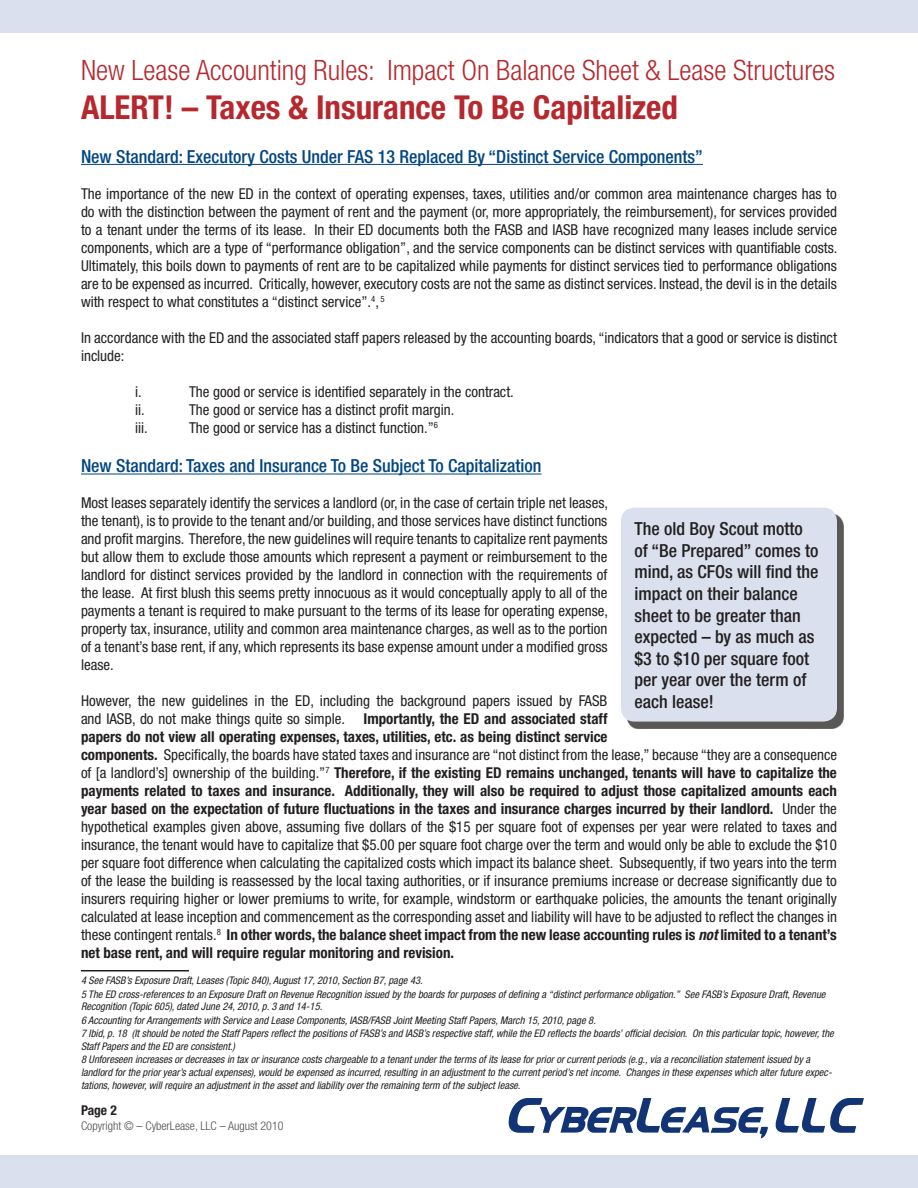
<style>
.page{position:relative;width:918px;height:1188px;background:#fff}
.page>*{position:absolute;margin:0;border:0;box-sizing:border-box;transform-origin:0 0}
.t1{font:700 condensed 33px "Helvetica Neue";color:#b6282e}
.t2{font:300 condensed 28.2px "Helvetica Neue";color:#b6282e}
.t3{font:500 condensed 18px/21.6px "Helvetica Neue";color:#231f20}
.t4{font:500 condensed 18px "Helvetica Neue";color:#004583}
.t5{font:condensed 15px/18px "Helvetica Neue";color:#231f20;text-align:justify}
.t6{font:700 condensed 13.5px "Helvetica Neue";color:#231f20}
.t7{font:300 condensed 12px "Helvetica Neue";color:#4b4c4d}
.t8{font:italic condensed 10.5px/12.6px "Helvetica Neue";color:#231f20}
.s1{font-weight:700}
.s2{font-weight:700;font-style:italic}
</style>
<div class="page">
<svg style="left:775px;top:1098px;width:89px;height:35px"></svg>
<svg style="left:508px;top:1098px;width:260px;height:40px"></svg>
<div style="left:0;top:0;width:918px;height:32px;background:#dae0ed"></div>
<div style="left:0;top:1156px;width:918px;height:32px;background:#dae0ed"></div>
<hr style="left:81px;top:164px;width:622px;height:1px;background:#004583">
<hr style="left:81px;top:474px;width:461px;height:1px;background:#004583">
<hr style="left:81px;top:970px;width:108px;height:1px;background:#231f20">
<div style="left:627px;top:514px;width:217px;height:214px;background:#5a5757"></div>
<div style="left:621px;top:508px;width:216px;height:214px;background:#dae0ed;border-radius:14px"></div>
<h2 class="t2" style="left:81px;top:53px;width:756px">New Lease Accounting Rules: Impact On Balance Sheet &amp; Lease Structures</h2>
<h1 class="t1" style="left:81px;top:87px;width:599px">ALERT! – Taxes &amp; Insurance To Be Capitalized</h1>
<p class="t4" style="left:81px;top:145px;width:623px">New Standard: Executory Costs Under FAS 13 Replaced By “Distinct Service Components”</p>
<p class="t5" style="left:81px;top:184px;width:758px">The importance of the new ED in the context of operating expenses, taxes, utilities and/or common area maintenance charges has to do with the distinction between the payment of rent and the payment (or, more appropriately, the reimbursement), for services provided to a tenant under the terms of its lease. In their ED documents both the FASB and IASB have recognized many leases include service components, which are a type of “performance obligation”, and the service components can be distinct services with quantifiable costs.<br>Ultimately, this boils down to payments of rent are to be capitalized while payments for distinct services tied to performance obligations are to be expensed as incurred. Critically, however, executory costs are not the same as distinct services. Instead, the devil is in the details with respect to what constitutes a “distinct service”.<sup>4</sup>, <sup>5</sup></p>
<p class="t5" style="left:81px;top:328px;width:757px">In accordance with the ED and the associated staff papers released by the accounting boards, “indicators that a good or service is distinct include:</p>
<p class="t5" style="left:135px;top:382px;width:8px">i.</p>
<p class="t5" style="left:189px;top:382px;width:326px">The good or service is identified separately in the contract.</p>
<p class="t5" style="left:135px;top:400px;width:11px">ii.</p>
<p class="t5" style="left:189px;top:400px;width:267px">The good or service has a distinct profit margin.</p>
<p class="t5" style="left:135px;top:418px;width:14px">iii.</p>
<p class="t5" style="left:189px;top:418px;width:250px">The good or service has a distinct function.”<sup>6</sup></p>
<p class="t4" style="left:81px;top:455px;width:462px">New Standard: Taxes and Insurance To Be Subject To Capitalization</p>
<p class="t5" style="left:81px;top:494px;width:529px">Most leases separately identify the services a landlord (or, in the case of certain triple net leases, the tenant), is to provide to the tenant and/or building, and those services have distinct functions and profit margins. Therefore, the new guidelines will require tenants to capitalize rent payments but allow them to exclude those amounts which represent a payment or reimbursement to the landlord for distinct services provided by the landlord in connection with the requirements of the lease. At first blush this seems pretty innocuous as it would conceptually apply to all of the payments a tenant is required to make pursuant to the terms of its lease for operating expense, property tax, insurance, utility and common area maintenance charges, as well as to the portion of a tenant’s base rent, if any, which represents its base expense amount under a modified gross lease.</p>
<p class="t5" style="left:81px;top:692px;width:758px;text-align:left">However, the new guidelines in the ED, including the background papers issued by FASB<br>and IASB, do not make things quite so simple. <span class="s1">Importantly, the ED and associated staff<br>papers do not view all operating expenses, taxes, utilities, etc. as being distinct service<br>components.</span> Specifically, the boards have stated taxes and insurance are “not distinct from the lease,” because “they are a consequence of [a landlord’s] ownership of the building.”<sup>7</sup> <span class="s1">Therefore, if the existing ED remains unchanged, tenants will have to capitalize the payments related to taxes and insurance. Additionally, they will also be required to adjust those capitalized amounts each year based on the expectation of future fluctuations in the taxes and insurance charges incurred by their landlord.</span> Under the hypothetical examples given above, assuming five dollars of the $15 per square foot of expenses per year were related to taxes and insurance, the tenant would have to capitalize that $5.00 per square foot charge over the term and would only be able to exclude the $10 per square foot difference when calculating the capitalized costs which impact its balance sheet. Subsequently, if two years into the term of the lease the building is reassessed by the local taxing authorities, or if insurance premiums increase or decrease significantly due to insurers requiring higher or lower premiums to write, for example, windstorm or earthquake policies, the amounts the tenant originally calculated at lease inception and commencement as the corresponding asset and liability will have to be adjusted to reflect the changes in these contingent rentals.<sup>8</sup> <span class="s1">In other words, the balance sheet impact from the new lease accounting rules is</span> <span class="s2">not</span> <span class="s1">limited to a tenant’s net base rent, and will require regular monitoring and revision.</span></p>
<p class="t8" style="left:81px;top:974px;width:343px">4 See FASB’s Exposure Draft, Leases (Topic 840), August 17, 2010, Section B7, page 43.</p>
<p class="t8" style="left:81px;top:988px;width:746px">5 The ED cross-references to an Exposure Draft on Revenue Recognition issued by the boards for purposes of defining a “distinct performance obligation.” See FASB’s Exposure Draft, Revenue<br>Recognition (Topic 605), dated June 24, 2010, p. 3 and 14-15.</p>
<p class="t8" style="left:81px;top:1014px;width:516px">6 Accounting for Arrangements with Service and Lease Components, IASB/FASB Joint Meeting Staff Papers, March 15, 2010, page 8.</p>
<p class="t8" style="left:81px;top:1027px;width:754px">7 Ibid, p. 18 (It should be noted the Staff Papers reflect the positions of FASB’s and IASB’s respective staff, while the ED reflects the boards’ official decision. On this particular topic, however, the<br>Staff Papers and the ED are consistent.)</p>
<p class="t8" style="left:81px;top:1053px;width:752px">8 Unforeseen increases or decreases in tax or insurance costs chargeable to a tenant under the terms of its lease for prior or current periods (e.g., via a reconciliation statement issued by a landlord for the prior year’s actual expenses), would be expensed as incurred, resulting in an adjustment to the current period’s net income. Changes in these expenses which alter future expec&shy;tations, however, will require an adjustment in the asset and liability over the remaining term of the subject lease.</p>
<p class="t3" style="left:634px;top:518px;width:186px">The old Boy Scout motto of “Be Prepared” comes to mind, as CFOs will find the impact on their balance sheet to be greater than expected – by as much as $3 to $10 per square foot per year over the term of each lease!</p>
<p class="t6" style="left:81px;top:1102px;width:37px">Page 2</p>
<p class="t7" style="left:81px;top:1119px;width:204px">Copyright © – CyberLease, LLC – August 2010</p>
</div>
